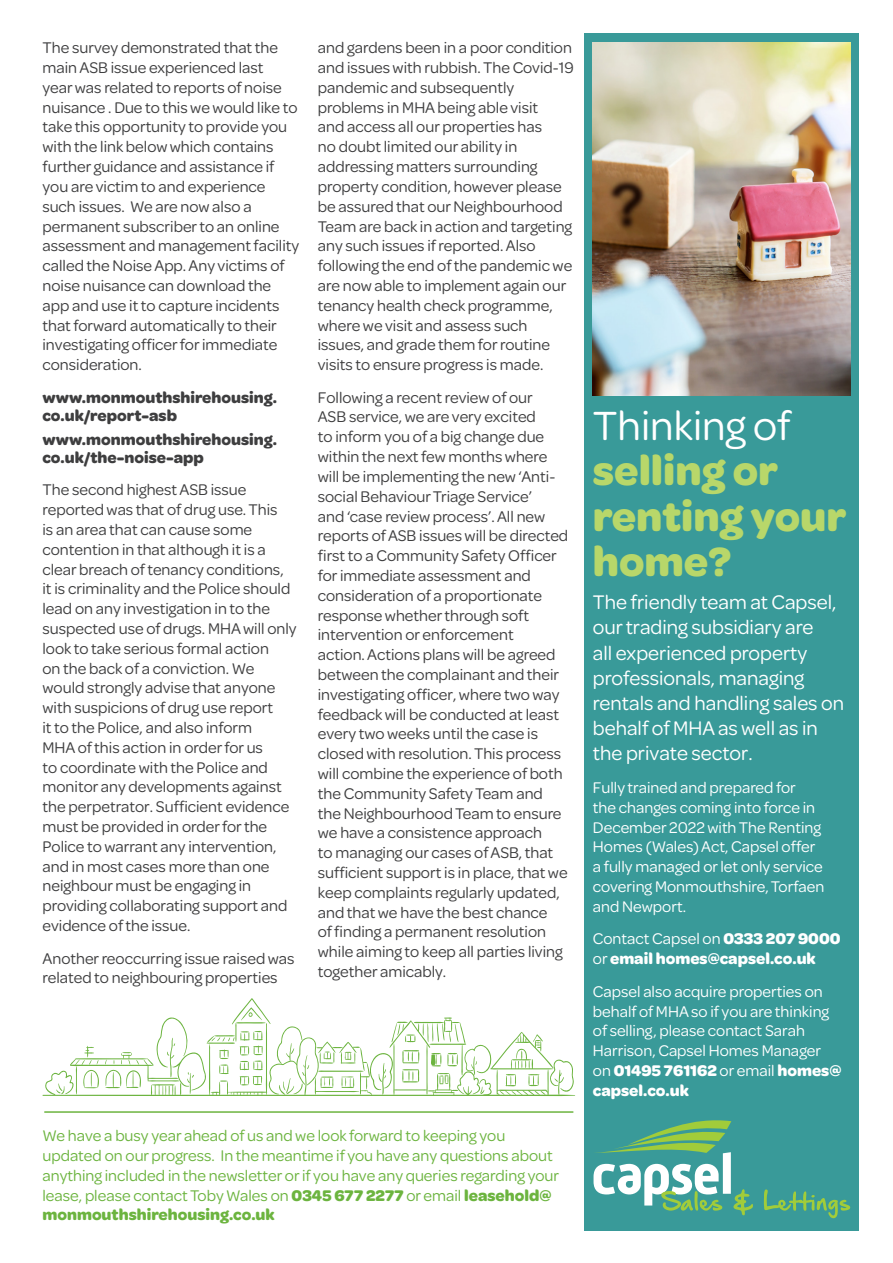
<style>
.page{position:relative;width:893px;height:1263px;background:#fff}
.page>*{position:absolute;margin:0;border:0;box-sizing:border-box;transform-origin:0 0}
.t1{font:700 43.5px/45px "Omnes";color:#b8d76a}
.t2{font:21px/25.2px "Omnes";color:#fff}
.t3{font:16.5px/19.8px "Omnes";color:#3e3e3f}
.t4{font:16.5px/19.8px "Omnes";color:#fff}
.t5{font:16.5px/19.8px "Omnes";color:#6cb43f}
.t6{font:700 16.5px/18px "Omnes";color:#3e3e3f}
.t7{font:700 16.5px/19.8px "Omnes";color:#fff}
.s1{font-weight:700}
.s2{font-weight:400;color:#fff}
.s3{font-weight:400}
</style>
<div class="page">
<div style="left:584px;top:33px;width:275px;height:1197px;background:#399a99"></div>
<img style="left:593px;top:43px;width:257px;height:352px">
<svg style="left:593px;top:1120px;width:257px;height:98px"></svg>
<hr style="left:45px;top:1111px;width:528px;height:2px;background:#6cb43f">
<svg style="left:42px;top:998px;width:533px;height:98px"></svg>
<p class="t3" style="left:43px;top:37px;width:258px">The survey demonstrated that the main ASB issue experienced last<br>year was related to reports of noise nuisance . Due to this we would like to take this opportunity to provide you with the link below which contains further guidance and assistance if you are victim to and experience such issues. We are now also a permanent subscriber to an online assessment and management facility called the Noise App. Any victims of noise nuisance can download the app and use it to capture incidents that forward automatically to their investigating officer for immediate consideration.</p>
<p class="t6" style="left:43px;top:387px;width:236px">www.monmouthshirehousing. co.uk/report-asb</p>
<p class="t6" style="left:43px;top:429px;width:236px">www.monmouthshirehousing. co.uk/the-noise-app</p>
<p class="t3" style="left:43px;top:479px;width:256px">The second highest ASB issue reported was that of drug use. This<br>is an area that can cause some contention in that although it is a clear breach of tenancy conditions, it is criminality and the Police should lead on any investigation in to the suspected use of drugs. MHA will only look to take serious formal action<br>on the back of a conviction. We would strongly advise that anyone with suspicions of drug use report<br>it to the Police, and also inform<br>MHA of this action in order for us<br>to coordinate with the Police and monitor any developments against the perpetrator. Sufficient evidence must be provided in order for the Police to warrant any intervention, and in most cases more than one neighbour must be engaging in providing collaborating support and evidence of the issue.</p>
<p class="t3" style="left:43px;top:947px;width:253px">Another reoccurring issue raised was related to neighbouring properties</p>
<p class="t3" style="left:318px;top:37px;width:257px">and gardens been in a poor condition and issues with rubbish. The Covid-19 pandemic and subsequently problems in MHA being able visit<br>and access all our properties has<br>no doubt limited our ability in addressing matters surrounding property condition, however please be assured that our Neighbourhood Team are back in action and targeting any such issues if reported. Also following the end of the pandemic we are now able to implement again our tenancy health check programme, where we visit and assess such issues, and grade them for routine visits to ensure progress is made.</p>
<p class="t3" style="left:318px;top:386px;width:252px">Following a recent review of our<br>ASB service, we are very excited<br>to inform you of a big change due within the next few months where will be implementing the new ‘Anti&shy;social Behaviour Triage Service’<br>and ‘case review process’. All new reports of ASB issues will be directed first to a Community Safety Officer for immediate assessment and consideration of a proportionate response whether through soft intervention or enforcement<br>action. Actions plans will be agreed between the complainant and their investigating officer, where two way feedback will be conducted at least every two weeks until the case is closed with resolution. This process will combine the experience of both the Community Safety Team and the Neighbourhood Team to ensure we have a consistence approach<br>to managing our cases of ASB, that sufficient support is in place, that we keep complaints regularly updated, and that we have the best chance<br>of finding a permanent resolution while aiming to keep all parties living together amicably.</p>
<p class="t5" style="left:43px;top:1125px;width:518px">We have a busy year ahead of us and we look forward to keeping you updated on our progress. In the meantime if you have any questions about anything included in the newsletter or if you have any queries regarding your lease, please contact Toby Wales on <span class="s1">0345 677 2277</span> or email <span class="s1">leasehold@ monmouthshirehousing.co.uk</span></p>
<p class="t1" style="left:593px;top:401px;width:255px"><span class="s2">Thinking of </span>selling or renting your home?</p>
<p class="t2" style="left:593px;top:588px;width:253px">The friendly team at Capsel, our trading subsidiary are<br>all experienced property professionals, managing rentals and handling sales on behalf of MHA as well as in the private sector.</p>
<p class="t4" style="left:593px;top:777px;width:233px">Fully trained and prepared for<br>the changes coming into force in<br>December 2022 with The Renting<br>Homes (Wales) Act, Capsel offer a fully managed or let only service covering Monmouthshire, Torfaen and Newport.</p>
<p class="t7" style="left:593px;top:928px;width:249px"><span class="s3">Contact Capsel on</span> 0333 207 9000 <span class="s3">or</span> email homes@capsel.co.uk</p>
<p class="t4" style="left:593px;top:980px;width:250px">Capsel also acquire properties on behalf of MHA so if you are thinking of selling, please contact Sarah<br>Harrison, Capsel Homes Manager on <span class="s1">01495 761162</span> or email <span class="s1">homes@ capsel.co.uk</span></p>
</div>
